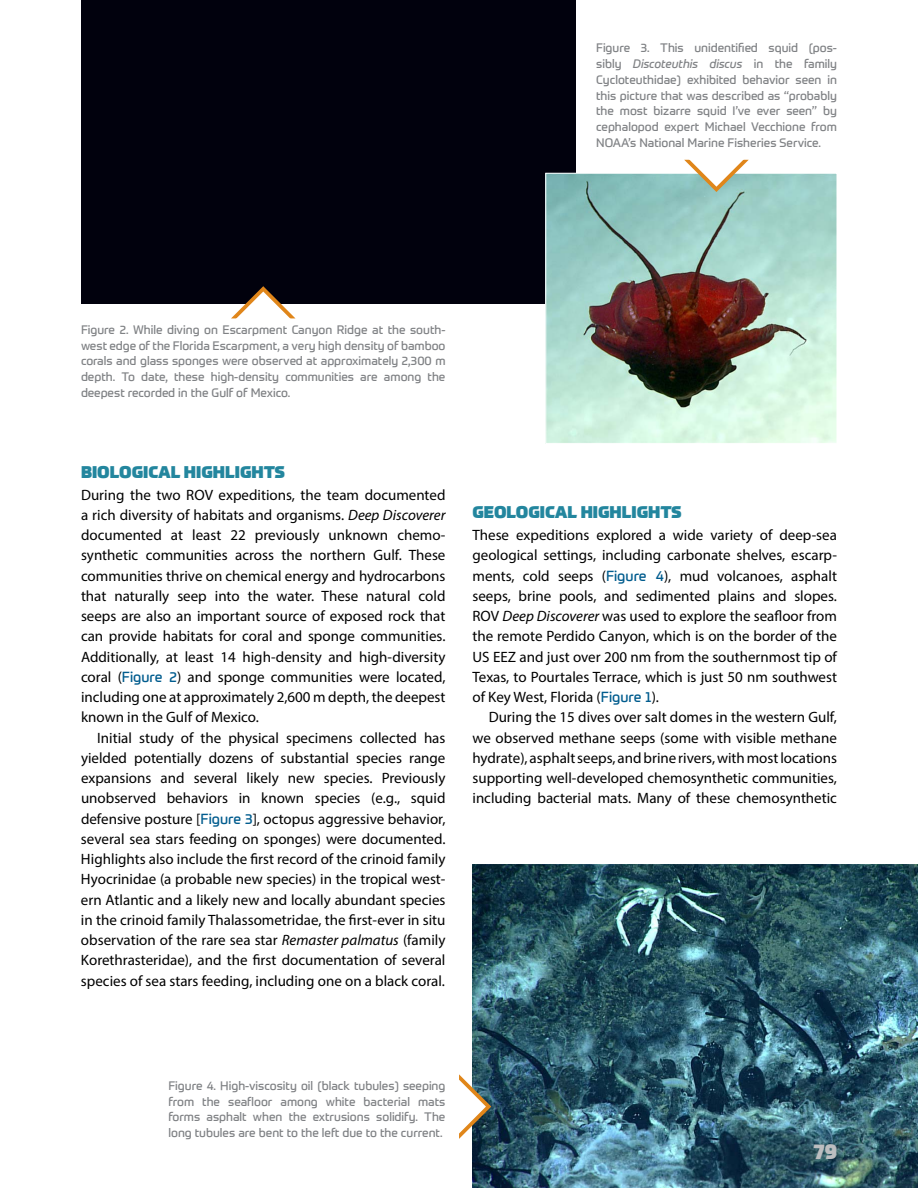
<style>
.page{position:relative;width:918px;height:1188px;background:#fff}
.page>*{position:absolute;margin:0;border:0;box-sizing:border-box;transform-origin:0 0}
.t1{font:900 21px "Prometo";color:#bcbec0}
.t2{font:900 16.5px "Prometo";color:#23869e}
.t3{font:15px/20.2px "Myriad Pro";color:#000;text-align:justify}
.t4{font:12px/15.8px "Prometo";color:#808285;text-align:justify}
.s1{font-style:italic}
.s2{font-family:"Prometo";font-size:14.25px;color:#005c8e}
</style>
<div class="page">
<img style="left:472px;top:864px;width:446px;height:324px">
<div style="left:81px;top:0;width:495px;height:304px;background:#01010d"></div>
<img style="left:547px;top:175px;width:288px;height:267px">
<div style="left:545px;top:173px;width:292px;height:271px;border:1px solid #fff"></div>
<svg style="left:231px;top:286px;width:65px;height:33px"></svg>
<svg style="left:684px;top:159px;width:65px;height:33px"></svg>
<svg style="left:459px;top:1074px;width:32px;height:65px"></svg>
<p class="t4" style="left:596px;top:40px;width:242px">Figure 3. This unidentified squid (pos&shy;sibly <span class="s1">Discoteuthis discus</span> in the family Cycloteuthidae) exhibited behavior seen in this picture that was described as “probably the most bizarre squid I’ve ever seen” by cephalopod expert Michael Vecchione from NOAA’s National Marine Fisheries Service.</p>
<p class="t4" style="left:81px;top:322px;width:366px">Figure 2. While diving on Escarpment Canyon Ridge at the south&shy;west edge of the Florida Escarpment, a very high density of bamboo corals and glass sponges were observed at approximately 2,300 m depth. To date, these high-density communities are among the deepest recorded in the Gulf of Mexico.</p>
<p class="t2" style="left:81px;top:461px;width:206px">BIOLOGICAL HIGHLIGHTS</p>
<p class="t3" style="left:81px;top:484px;width:366px">During the two ROV expeditions, the team documented a rich diversity of habitats and organisms. <span class="s1">Deep Discoverer </span>documented at least 22 previously unknown chemo&shy;synthetic communities across the northern Gulf. These communities thrive on chemical energy and hydrocarbons that naturally seep into the water. These natural cold seeps are also an important source of exposed rock that can provide habitats for coral and sponge communities.<br>Additionally, at least 14 high-density and high-diversity coral (<span class="s2">Figure 2</span>) and sponge communities were located, including one at approximately 2,600 m depth, the deepest known in the Gulf of Mexico.</p>
<p class="t3" style="left:81px;top:727px;width:366px;text-indent:16px">Initial study of the physical specimens collected has yielded potentially dozens of substantial species range expansions and several likely new species. Previously unobserved behaviors in known species (e.g., squid defensive posture [<span class="s2">Figure 3</span>], octopus aggressive behavior, several sea stars feeding on sponges) were documented.<br>Highlights also include the first record of the crinoid family Hyocrinidae (a probable new species) in the tropical west&shy;ern Atlantic and a likely new and locally abundant species in the crinoid family Thalassometridae, the first-ever in situ observation of the rare sea star <span class="s1">Remaster palmatus</span> (family Korethrasteridae), and the first documentation of several species of sea stars feeding, including one on a black coral.</p>
<p class="t2" style="left:472px;top:502px;width:211px">GEOLOGICAL HIGHLIGHTS</p>
<p class="t3" style="left:472px;top:525px;width:366px">These expeditions explored a wide variety of deep-sea geological settings, including carbonate shelves, escarp&shy;ments, cold seeps (<span class="s2">Figure 4</span>), mud volcanoes, asphalt seeps, brine pools, and sedimented plains and slopes.<br>ROV <span class="s1">Deep Discoverer</span> was used to explore the seafloor from the remote Perdido Canyon, which is on the border of the US EEZ and just over 200 nm from the southernmost tip of Texas, to Pourtales Terrace, which is just 50 nm southwest of Key West, Florida (<span class="s2">Figure 1</span>).</p>
<p class="t3" style="left:472px;top:707px;width:366px;text-indent:16px">During the 15 dives over salt domes in the western Gulf, we observed methane seeps (some with visible methane hydrate), asphalt seeps, and brine rivers, with most locations supporting well-developed chemosynthetic communities, including bacterial mats. Many of these chemosynthetic</p>
<p class="t4" style="left:168px;top:1078px;width:279px">Figure 4. High-viscosity oil (black tubules) seeping from the seafloor among white bacterial mats forms asphalt when the extrusions solidify. The long tubules are bent to the left due to the current.</p>
<h1 class="t1" style="left:813px;top:1138px;width:25px">79</h1>
</div>
